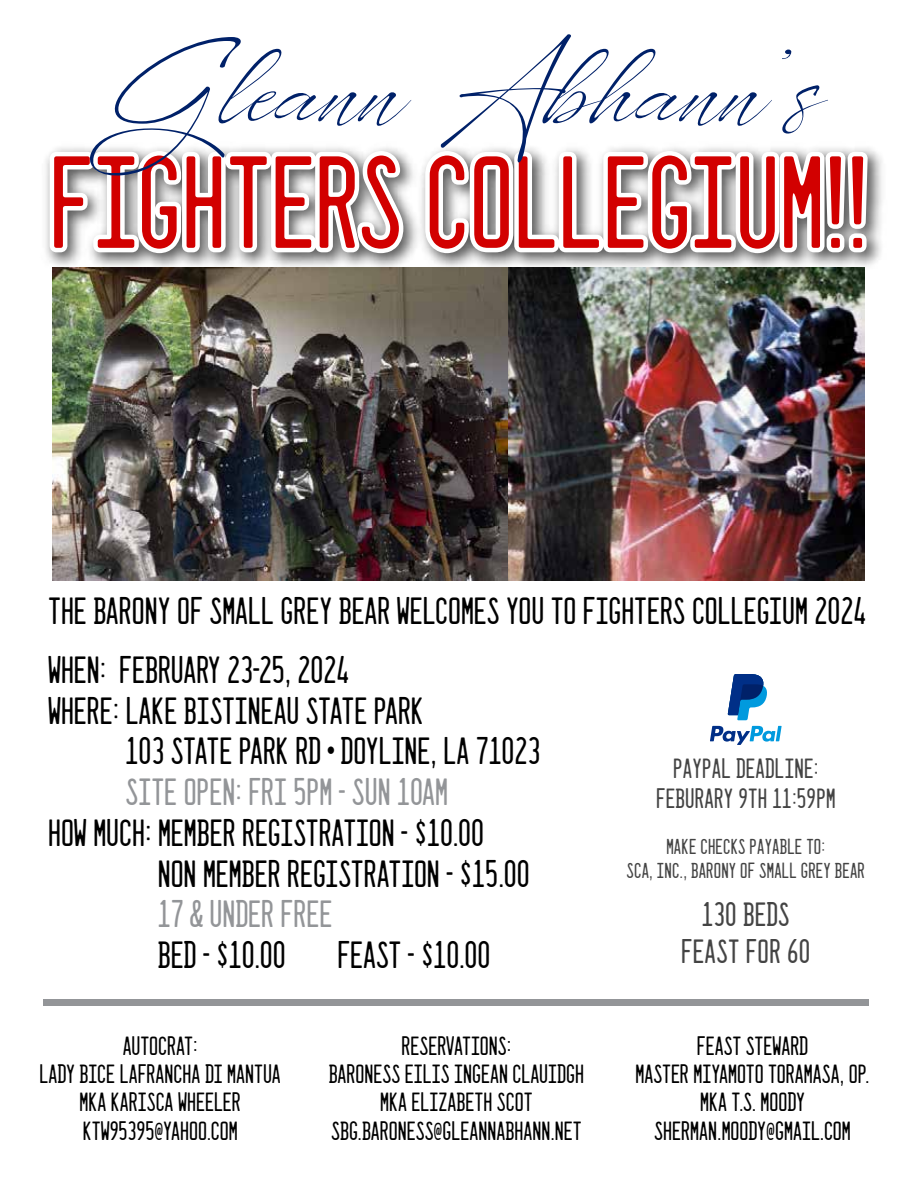
<style>
.page{position:relative;width:918px;height:1188px;background:#fff}
.page>*{position:absolute;margin:0;border:0;box-sizing:border-box;transform-origin:0 0}
.t1{font:120.3px "Hayollan";letter-spacing:.02em;color:#002169}
.t2{font:33.9px/40.8px "Dealerplate California";color:#000}
.t3{font:33.9px "Dealerplate California";color:#939598}
.t4{font:30.15px/36.2px "Dealerplate California";letter-spacing:.01em;color:#444;text-align:center}
.t5{font:24.9px/29.8px "Dealerplate California";letter-spacing:.01em;color:#444;text-align:center}
.t6{font:23.55px/28.3px "Dealerplate California";color:#000;text-align:center}
.t7{font:19.35px/23.2px "Dealerplate California";letter-spacing:.01em;color:#444;text-align:center}
</style>
<div class="page">
<img style="left:52px;top:276px;width:813px;height:305px">
<svg style="left:710px;top:726px;width:72px;height:19px"></svg>
<svg style="left:728px;top:674px;width:39px;height:46px"></svg>
<img style="left:45px;top:147px;width:837px;height:129px">
<svg style="left:50px;top:151px;width:818px;height:102px"></svg>
<svg style="left:54px;top:156px;width:809px;height:93px"></svg>
<div style="left:43px;top:999px;width:825px;height:7px;background:#939598"></div>
<h1 class="t1" style="left:90px;top:4px;width:733px">Gleann Abhann’s</h1>
<h2 class="t2" style="left:48px;top:579px;width:820px;line-height:59.2px">THE BARONY OF SMALL GREY BEAR WELCOMES YOU TO FIGHTERS COLLEGIUM 2024<br>WHEN: FEBRUARY 23-25, 2024</h2>
<h2 class="t2" style="left:126px;top:688px;width:416px;text-indent:-77px">WHERE: LAKE BISTINEAU STATE PARK<br>103 STATE PARK RD • DOYLINE, LA 71023</h2>
<h2 class="t3" style="left:126px;top:768px;width:324px">SITE OPEN: FRI 5PM - SUN 10AM</h2>
<h2 class="t2" style="left:158px;top:811px;width:373px;text-indent:-110px">HOW MUCH: MEMBER REGISTRATION - $10.00<br>NON MEMBER REGISTRATION - $15.00</h2>
<h2 class="t3" style="left:158px;top:890px;width:176px">17 &amp; UNDER FREE</h2>
<h2 class="t2" style="left:158px;top:933px;width:129px">BED - $10.00</h2>
<h2 class="t2" style="left:337px;top:933px;width:155px">FEAST - $10.00</h2>
<p class="t5" style="left:656px;top:752px;width:181px">PAYPAL DEADLINE:<br>FEBURARY 9TH 11:59PM</p>
<p class="t7" style="left:627px;top:834px;width:240px">MAKE CHECKS PAYABLE TO:<br>SCA, INC., BARONY OF SMALL GREY BEAR</p>
<p class="t4" style="left:681px;top:895px;width:131px">130 BEDS<br>FEAST FOR 60</p>
<p class="t6" style="left:40px;top:1030px;width:243px">AUTOCRAT:<br>LADY BICE LAFRANCHA DI MANTUA<br>MKA KARISCA WHEELER<br>KTW95395@YAHOO.COM</p>
<p class="t6" style="left:329px;top:1030px;width:257px">RESERVATIONS:<br>BARONESS EILIS INGEAN CLAUIDGH<br>MKA ELIZABETH SCOT<br>SBG.BARONESS@GLEANNABHANN.NET</p>
<p class="t6" style="left:636px;top:1030px;width:236px">FEAST STEWARD<br>MASTER MIYAMOTO TORAMASA, OP.<br>MKA T.S. MOODY<br>SHERMAN.MOODY@GMAIL.COM</p>
</div>
